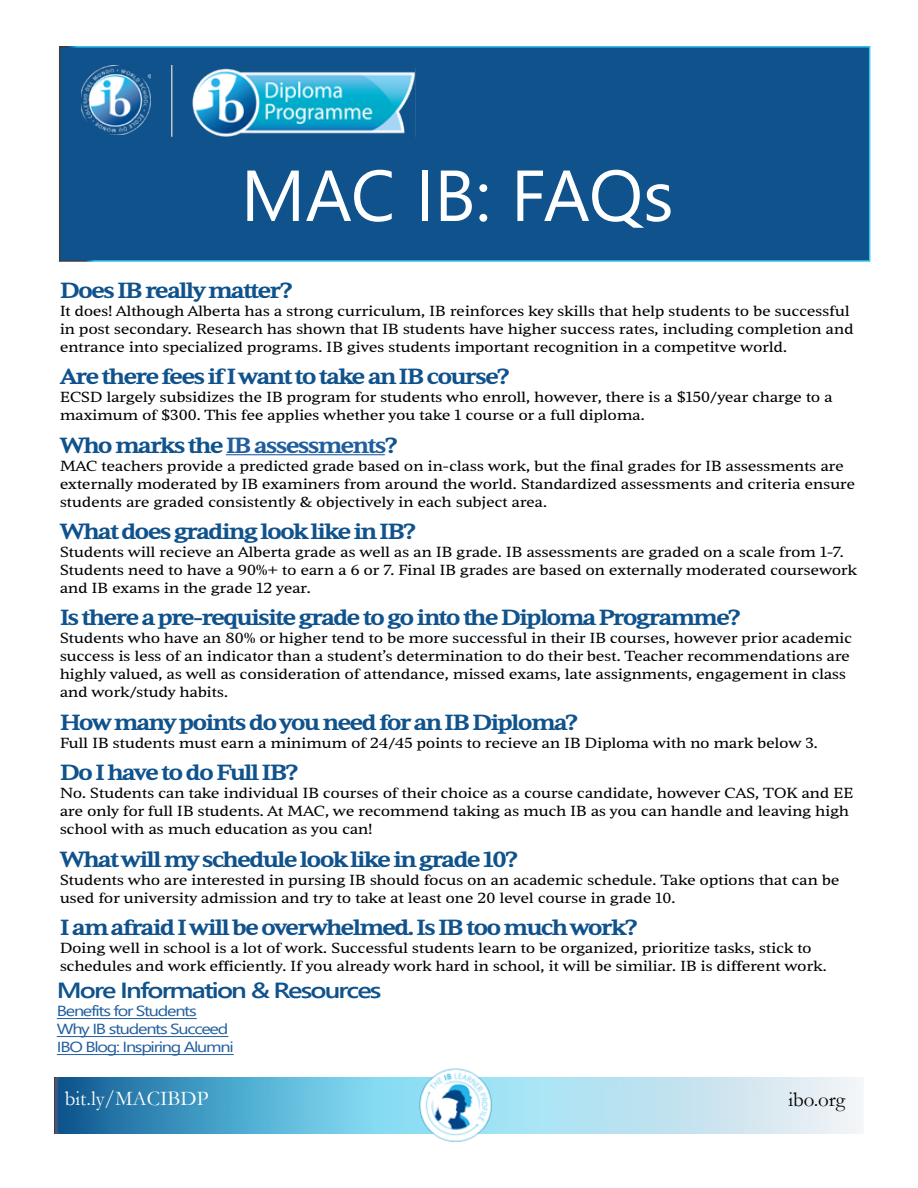
<style>
.page{position:relative;width:918px;height:1188px;background:#fff}
.page>*{position:absolute;margin:0;border:0;box-sizing:border-box;transform-origin:0 0}
.t1{font:72px "Garamond";letter-spacing:.01em;color:#fff}
.t2{font:72px "Yu Gothic UI";letter-spacing:-.01em;color:#fff}
.t3{font:700 21.9px "Leo";letter-spacing:-.07em;color:#0f528c;scale:1.23 1}
.t4{font:700 21.9px "Leo";letter-spacing:-.07em;color:#215e9e;scale:1.23 1}
.t5{font:700 21.9px "Yu Gothic UI";letter-spacing:-.07em;color:#0f528c;scale:1.23 1}
.t6{font:21px "Garamond";color:#fff}
.t7{font:21px "Garamond";color:#000}
.t8{font:14.55px/18px "Leo";letter-spacing:-.025em;color:#000;scale:1.23 1}
.t9{font:14.55px/18px "Yu Gothic UI";letter-spacing:-.07em;color:#215e9e;scale:1.23 1}
.s1{color:#0f528c}
</style>
<div class="page">
<hr style="left:226px;top:454px;width:159px;height:1px;background:#215e9e">
<hr style="left:57px;top:1018px;width:140px;height:1px;background:#215e9e">
<hr style="left:57px;top:1036px;width:171px;height:1px;background:#215e9e">
<hr style="left:57px;top:1054px;width:177px;height:1px;background:#215e9e">
<div style="left:60px;top:47px;width:810px;height:214px;background:#0f528c"></div>
<hr style="left:171px;top:65px;width:1px;height:72px;background:#c2c4c6">
<img style="left:193px;top:69px;width:223px;height:67px">
<img style="left:81px;top:65px;width:70px;height:69px">
<svg style="left:55px;top:1078px;width:806px;height:56px;background:#8ac4dd"></svg>
<img style="left:402px;top:1068px;width:106px;height:74px">
<h1 class="t2" style="left:241px;top:128px;width:434px">MAC IB: FAQs</h1>
<h1 class="t1" style="left:79px;top:155px;width:777px">International Baccalauerate</h1>
<h2 class="t3" style="left:60px;top:277px;width:191px">Does IB really matter?</h2>
<p class="t8" style="left:60px;top:302px;width:647px">It does! Although Alberta has a strong curriculum, IB reinforces key skills that help students to be successful in post secondary. Research has shown that IB students have higher success rates, including completion and entrance into specialized programs. IB gives students important recognition in a competitve world.</p>
<h2 class="t3" style="left:60px;top:363px;width:367px">Are there fees if I want to take an IB course?</h2>
<p class="t8" style="left:60px;top:388px;width:630px">ECSD largely subsidizes the IB program for students who enroll, however, there is a $150/year charge to a maximum of $300. This fee applies whether you take 1 course or a full diploma.</p>
<h2 class="t4" style="left:60px;top:432px;width:276px"><span class="s1">Who marks the</span> IB assessments<span class="s1">?</span></h2>
<p class="t8" style="left:60px;top:457px;width:648px">MAC teachers provide a predicted grade based on in-class work, but the final grades for IB assessments are externally moderated by IB examiners from around the world. Standardized assessments and criteria ensure students are graded consistently &amp; objectively in each subject area.</p>
<h2 class="t3" style="left:60px;top:518px;width:291px">What does grading look like in IB?</h2>
<p class="t8" style="left:60px;top:543px;width:650px">Students will recieve an Alberta grade as well as an IB grade. IB assessments are graded on a scale from 1-7.<br>Students need to have a 90%+ to earn a 6 or 7. Final IB grades are based on externally moderated coursework and IB exams in the grade 12 year.</p>
<h2 class="t3" style="left:60px;top:604px;width:555px">Is there a pre-requisite grade to go into the Diploma Programme?</h2>
<p class="t8" style="left:60px;top:629px;width:646px">Students who have an 80% or higher tend to be more successful in their IB courses, however prior academic success is less of an indicator than a student’s determination to do their best. Teacher recommendations are highly valued, as well as consideration of attendance, missed exams, late assignments, engagement in class and work/study habits.</p>
<h2 class="t3" style="left:60px;top:709px;width:423px">How many points do you need for an IB Diploma?</h2>
<p class="t8" style="left:60px;top:734px;width:618px">Full IB students must earn a minimum of 24/45 points to recieve an IB Diploma with no mark below 3.</p>
<h2 class="t3" style="left:60px;top:759px;width:196px">Do I have to do Full IB?</h2>
<p class="t8" style="left:60px;top:784px;width:647px">No. Students can take individual IB courses of their choice as a course candidate, however CAS, TOK and EE are only for full IB students. At MAC, we recommend taking as much IB as you can handle and leaving high school with as much education as you can!</p>
<h2 class="t3" style="left:60px;top:846px;width:374px">What will my schedule look like in grade 10?</h2>
<p class="t8" style="left:60px;top:871px;width:636px">Students who are interested in pursing IB should focus on an academic schedule. Take options that can be used for university admission and try to take at least one 20 level course in grade 10.</p>
<h2 class="t3" style="left:60px;top:914px;width:472px">I am afraid I will be overwhelmed. Is IB too much work?</h2>
<p class="t8" style="left:60px;top:939px;width:625px">Doing well in school is a lot of work. Successful students learn to be organized, prioritize tasks, stick to schedules and work efficiently. If you already work hard in school, it will be similiar. IB is different work.</p>
<h2 class="t5" style="left:57px;top:978px;width:265px">More Information &amp; Resources</h2>
<p class="t9" style="left:57px;top:1000px;width:145px">Benefits for Students<br>Why IB students Succeed<br>IBO Blog: Inspiring Alumni</p>
<h3 class="t6" style="left:65px;top:1085px;width:145px">bit.ly/MACIBDP</h3>
<h3 class="t7" style="left:788px;top:1085px;width:58px">ibo.org</h3>
</div>
